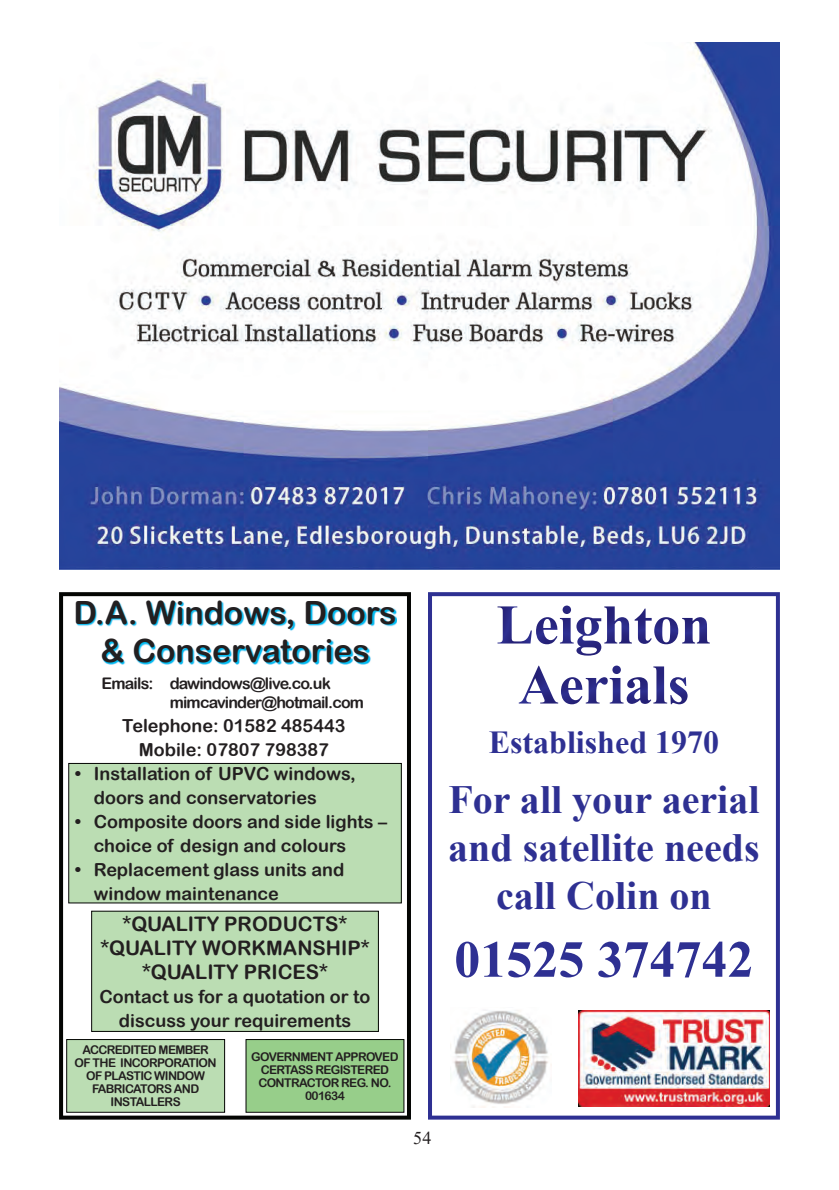
<style>
.page{position:relative;width:839px;height:1190px;background:#fff}
.page>*{position:absolute;margin:0;border:0;box-sizing:border-box;transform-origin:0 0}
.t1{font:700 52px "Times New Roman";color:#2e3092}
.t2{font:700 40px/48px "Times New Roman";color:#2e3092;text-align:center}
.t3{font:32px/38.4px "Arial Rounded MT Bold";color:#231f20;text-align:center}
.t4{font:700 32px "Times New Roman";color:#2e3092}
.t5{font:20px/24px "Arial Rounded MT Bold";color:#231f20;text-align:center}
.t6{font:18px/24px "Arial Rounded MT Bold";color:#231f20}
.t7{font:18px "Times New Roman";color:#231f20}
.t8{font:16px/19.2px "Arial Rounded MT Bold";letter-spacing:-.05em;color:#231f20}
.t9{font:12px/13px "Arial Rounded MT Bold";letter-spacing:-.05em;color:#231f20;text-align:center}
</style>
<div class="page">
<img style="left:59px;top:42px;width:720px;height:527px">
<svg style="left:428px;top:592px;width:351px;height:527px"></svg>
<img style="left:578px;top:1010px;width:191px;height:96px">
<img style="left:576px;top:617px;width:25px;height:38px">
<img style="left:653px;top:617px;width:24px;height:27px">
<img style="left:535px;top:617px;width:22px;height:27px">
<img style="left:634px;top:608px;width:17px;height:36px">
<img style="left:681px;top:617px;width:28px;height:26px">
<img style="left:604px;top:606px;width:27px;height:37px">
<img style="left:559px;top:618px;width:14px;height:25px">
<img style="left:497px;top:606px;width:34px;height:37px">
<svg style="left:562px;top:605px;width:8px;height:9px"></svg>
<img style="left:669px;top:677px;width:18px;height:27px">
<img style="left:560px;top:703px;width:22px;height:1px">
<img style="left:626px;top:677px;width:25px;height:27px">
<img style="left:653px;top:666px;width:13px;height:37px">
<img style="left:620px;top:678px;width:3px;height:25px">
<img style="left:518px;top:665px;width:102px;height:38px">
<img style="left:450px;top:1007px;width:101px;height:100px">
<div style="left:59px;top:592px;width:352px;height:527px;border:4px solid #040503"></div>
<img style="left:77px;top:602px;width:319px;height:62px">
<div style="left:69px;top:763px;width:332px;height:140px;background:#bbddb3"></div>
<div style="left:68px;top:763px;width:333px;height:140px;border:1px solid #040503"></div>
<div style="left:92px;top:911px;width:286px;height:120px;background:#bbddb3"></div>
<div style="left:91px;top:910px;width:287px;height:122px;border:1px solid #040503"></div>
<div style="left:67px;top:1039px;width:157px;height:73px;background:#bbddb3"></div>
<div style="left:66px;top:1039px;width:159px;height:73px;border:1px solid #040503"></div>
<div style="left:246px;top:1039px;width:157px;height:73px;background:#97ce8a"></div>
<div style="left:245px;top:1039px;width:159px;height:73px;border:1px solid #040503"></div>
<p class="t3" style="left:73px;top:593px;width:324px">D.A. Windows, Doors &amp; Conservatories</p>
<p class="t8" style="left:170px;top:673px;width:196px;text-indent:-68px">Emails: dawindows@live.co.uk mimcavinder@hotmail.com</p>
<p class="t6" style="left:122px;top:713px;width:224px;text-align:center">Telephone: 01582 485443<br>Mobile: 07807 798387</p>
<p class="t6" style="left:94px;top:761px;width:263px;text-indent:-19px">• Installation of UPVC windows, doors and conservatories</p>
<p class="t6" style="left:94px;top:809px;width:295px;text-indent:-19px">• Composite doors and side lights – choice of design and colours</p>
<p class="t6" style="left:94px;top:857px;width:252px;text-indent:-19px">• Replacement glass units and window maintenance</p>
<p class="t5" style="left:100px;top:911px;width:270px">*QUALITY PRODUCTS* *QUALITY WORKMANSHIP* *QUALITY PRICES*</p>
<p class="t6" style="left:99px;top:984px;width:272px;text-align:center">Contact us for a quotation or to discuss your requirements</p>
<p class="t9" style="left:75px;top:1043px;width:143px">ACCREDITED MEMBER<br>OF THE INCORPORATION<br>OF PLASTIC WINDOW<br>FABRICATORS AND<br>INSTALLERS</p>
<p class="t9" style="left:251px;top:1049px;width:149px">GOVERNMENT APPROVED<br>CERTASS REGISTERED<br>CONTRACTOR REG. NO.<br>001634</p>
<p class="t7" style="left:413px;top:1128px;width:19px">54</p>
<p class="t4" style="left:488px;top:724px;width:232px">Established 1970</p>
<p class="t2" style="left:448px;top:775px;width:313px">For all your aerial and satellite needs call Colin on</p>
<p class="t1" style="left:454px;top:930px;width:300px">01525 374742</p>
</div>
